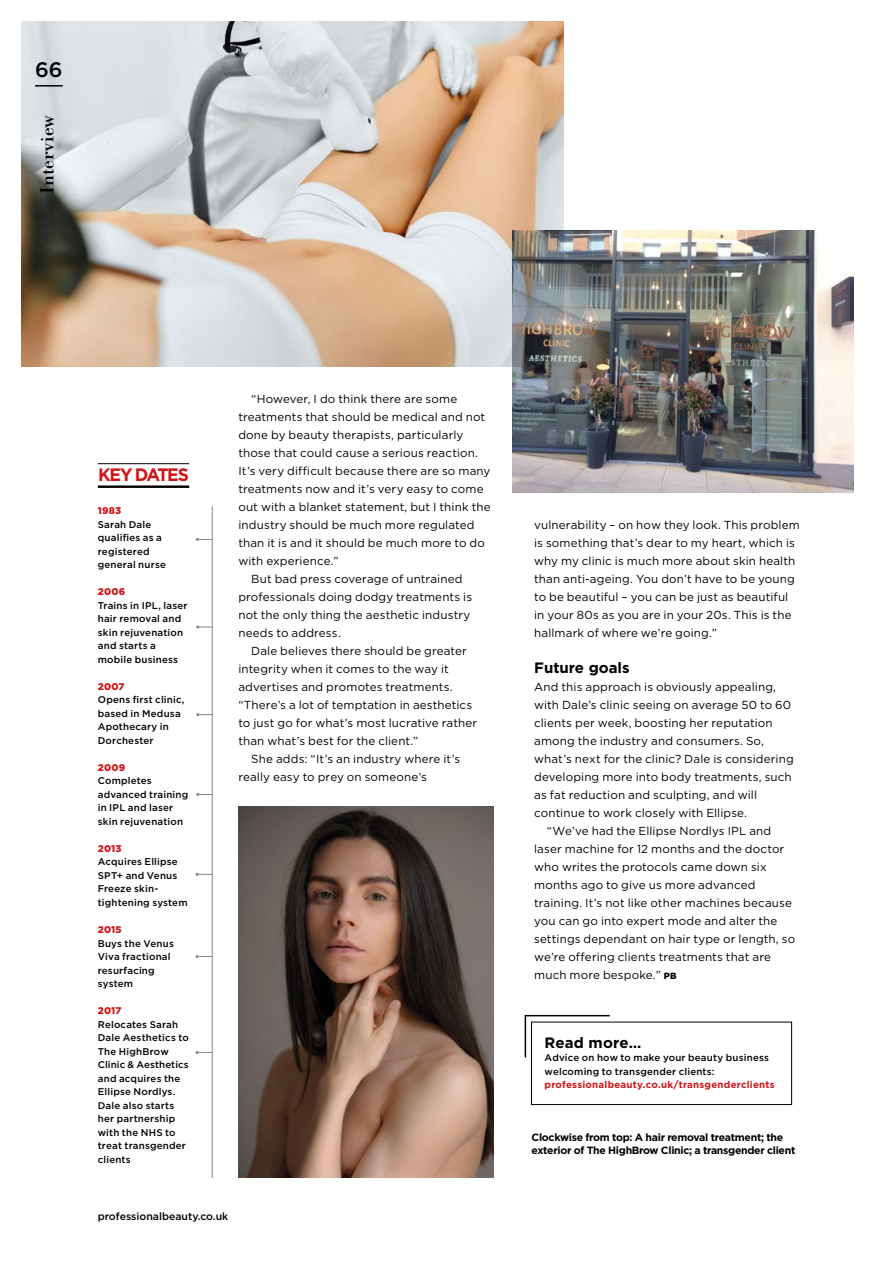
<style>
.page{position:relative;width:893px;height:1263px;background:#fff}
.page>*{position:absolute;margin:0;border:0;box-sizing:border-box;transform-origin:0 0}
.t1{font:500 21px "Gotham";color:#000}
.t2{font:19.5px "Bodoni";color:#000}
.Article_Sans_first{font:700 18px "Gotham";letter-spacing:-.075em;color:#cd171a}
.Interview_Subhead{font:700 15px "Gotham";color:#000}
.Article_Sans_first-2{font:11.7px/18px "Gotham";letter-spacing:.01em;color:#000}
.Spa_caption{font:700 10.5px/12.8px "Gotham";letter-spacing:-.025em;color:#000}
.t3{font:500 10.5px "Gotham";color:#000}
.Article_Sans_first-3{font:500 9.75px/13.5px "Gotham";letter-spacing:.02em;color:#000}
.Article_Sans_first-4{font:900 9.75px "Gotham";letter-spacing:.02em;color:#cd171a}
.s1{font-weight:900;font-size:9px}
.s2{font-weight:700;color:#cd171a}
</style>
<div class="page">
<img style="left:21px;top:21px;width:542px;height:346px">
<hr style="left:35px;top:85px;width:28px;height:2px;background:#000">
<hr style="left:98px;top:463px;width:91px;height:1px;background:#000">
<hr style="left:98px;top:485px;width:91px;height:3px;background:#000">
<svg style="left:196px;top:538px;width:16px;height:3px"></svg>
<svg style="left:196px;top:713px;width:16px;height:3px"></svg>
<svg style="left:196px;top:793px;width:16px;height:3px"></svg>
<svg style="left:196px;top:625px;width:16px;height:3px"></svg>
<svg style="left:195px;top:955px;width:17px;height:3px"></svg>
<hr style="left:212px;top:506px;width:1px;height:672px;background:#878787">
<div style="left:531px;top:1022px;width:261px;height:83px;border:1px solid #000"></div>
<svg style="left:524px;top:1014px;width:87px;height:45px"></svg>
<svg style="left:195px;top:1051px;width:17px;height:3px"></svg>
<svg style="left:195px;top:873px;width:17px;height:3px"></svg>
<img style="left:238px;top:806px;width:255px;height:372px">
<img style="left:513px;top:230px;width:341px;height:263px">
<p class="t1" style="left:35px;top:57px;width:29px">66</p>
<p class="t2" style="left:35px;top:194px;width:81px;rotate:-90deg">Interview</p>
<p class="Article_Sans_first" style="left:98px;top:464px;width:92px">KEY DATES</p>
<p class="Article_Sans_first-4" style="left:98px;top:505px;width:25px">1983</p>
<p class="Article_Sans_first-3" style="left:98px;top:517px;width:70px">Sarah Dale qualifies as a registered general nurse</p>
<p class="Article_Sans_first-4" style="left:98px;top:586px;width:29px">2006</p>
<p class="Article_Sans_first-3" style="left:98px;top:598px;width:91px">Trains in IPL, laser hair removal and skin rejuvenation and starts a mobile business</p>
<p class="Article_Sans_first-4" style="left:98px;top:681px;width:28px">2007</p>
<p class="Article_Sans_first-3" style="left:98px;top:693px;width:88px">Opens first clinic, based in Medusa<br>Apothecary in<br>Dorchester</p>
<p class="Article_Sans_first-4" style="left:98px;top:762px;width:29px">2009</p>
<p class="Article_Sans_first-3" style="left:98px;top:774px;width:92px">Completes advanced training in IPL and laser skin rejuvenation</p>
<p class="Article_Sans_first-4" style="left:98px;top:843px;width:25px">2013</p>
<p class="Article_Sans_first-3" style="left:98px;top:855px;width:91px">Acquires Ellipse<br>SPT+ and Venus<br>Freeze skin&shy;tightening system</p>
<p class="Article_Sans_first-4" style="left:98px;top:924px;width:25px">2015</p>
<p class="Article_Sans_first-3" style="left:98px;top:936px;width:78px">Buys the Venus<br>Viva fractional resurfacing system</p>
<p class="Article_Sans_first-4" style="left:98px;top:1005px;width:25px">2017</p>
<p class="Article_Sans_first-3" style="left:98px;top:1017px;width:93px">Relocates Sarah<br>Dale Aesthetics to<br>The HighBrow<br>Clinic &amp; Aesthetics and acquires the<br>Ellipse Nordlys.<br>Dale also starts her partnership with the NHS to treat transgender clients</p>
<p class="Article_Sans_first-2" style="left:238px;top:389px;width:254px;text-indent:13px">“However, I do think there are some treatments that should be medical and not done by beauty therapists, particularly those that could cause a serious reaction.<br>It’s very difficult because there are so many treatments now and it’s very easy to come out with a blanket statement, but I think the industry should be much more regulated than it is and it should be much more to do with experience.”</p>
<p class="Article_Sans_first-2" style="left:238px;top:569px;width:235px;text-indent:13px">But bad press coverage of untrained professionals doing dodgy treatments is not the only thing the aesthetic industry needs to address.</p>
<p class="Article_Sans_first-2" style="left:238px;top:641px;width:240px;text-indent:13px">Dale believes there should be greater integrity when it comes to the way it advertises and promotes treatments. “There’s a lot of temptation in aesthetics to just go for what’s most lucrative rather than what’s best for the client.”</p>
<p class="Article_Sans_first-2" style="left:238px;top:749px;width:223px;text-indent:13px">She adds: “It’s an industry where it’s really easy to prey on someone’s</p>
<p class="t3" style="left:98px;top:1211px;width:132px">professionalbeauty.co.uk</p>
<p class="Article_Sans_first-2" style="left:534px;top:515px;width:267px">vulnerability – on how they look. This problem is something that’s dear to my heart, which is why my clinic is much more about skin health than anti-ageing. You don’t have to be young to be beautiful – you can be just as beautiful in your 80s as you are in your 20s. This is the hallmark of where we’re going.”</p>
<p class="Interview_Subhead" style="left:534px;top:659px;width:97px">Future goals</p>
<p class="Article_Sans_first-2" style="left:534px;top:677px;width:261px">And this approach is obviously appealing, with Dale’s clinic seeing on average 50 to 60 clients per week, boosting her reputation among the industry and consumers. So, what’s next for the clinic? Dale is considering developing more into body treatments, such as fat reduction and sculpting, and will continue to work closely with Ellipse.</p>
<p class="Article_Sans_first-2" style="left:534px;top:821px;width:263px;text-indent:13px">“We’ve had the Ellipse Nordlys IPL and laser machine for 12 months and the doctor who writes the protocols came down six months ago to give us more advanced training. It’s not like other machines because you can go into expert mode and alter the settings dependant on hair type or length, so we’re offering clients treatments that are much more bespoke.” <span class="s1">PB</span></p>
<p class="Interview_Subhead" style="left:545px;top:1033px;width:98px">Read more…</p>
<p class="Article_Sans_first-3" style="left:545px;top:1051px;width:232px">Advice on how to make your beauty business welcoming to transgender clients: <span class="s2">professionalbeauty.co.uk/transgenderclients</span></p>
<p class="Spa_caption" style="left:531px;top:1130px;width:265px">Clockwise from top: A hair removal treatment; the exterior of The HighBrow Clinic; a transgender client</p>
</div>
